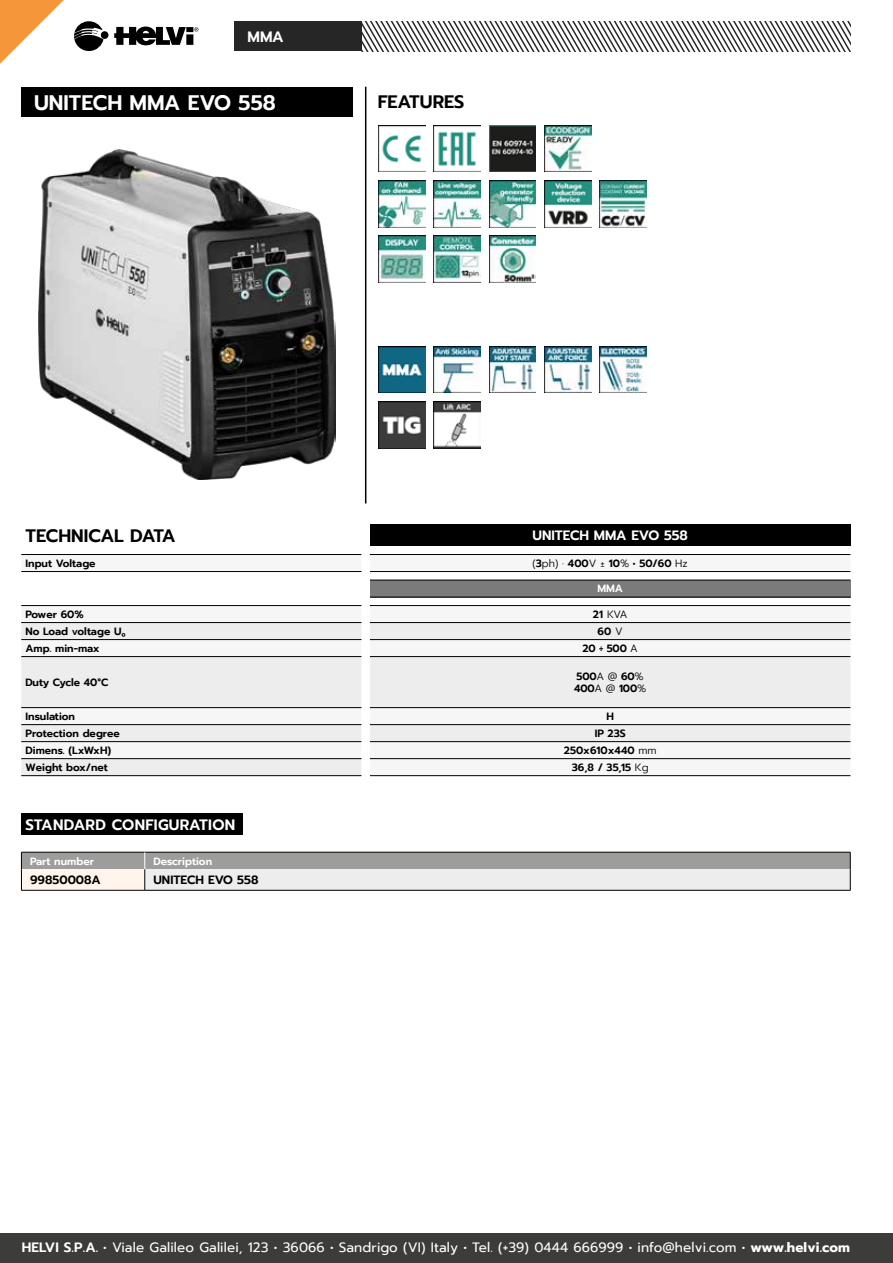
<style>
.page{position:relative;width:893px;height:1263px;background:#fff}
.page>*{position:absolute;margin:0;border:0;box-sizing:border-box;transform-origin:0 0}
.t1{font:600 21px "Prompt";color:#fff}
.t2{font:600 18px "Prompt";color:#000}
.t3{font:600 15px "Prompt";letter-spacing:.02em;color:#fff}
.t4{font:13.5px "Prompt";letter-spacing:.01em;color:#fff}
.t5{font:600 13.5px "Prompt";color:#fff}
.t6{font:600 12px "Prompt";color:#000}
.t7{font:600 10.5px/12.6px "Prompt";color:#000}
.t8{font:600 10.5px "Prompt";color:#fff}
.t9{font:300 10.5px "Prompt";color:#000}
.s1{font-weight:300}
.s2{font-weight:600}
.s3{font-weight:700}
</style>
<div class="page">
<svg style="left:361px;top:21px;width:490px;height:30px"></svg>
<svg style="left:114px;top:27px;width:84px;height:18px"></svg>
<svg style="left:0;top:0;width:108px;height:64px"></svg>
<div style="left:234px;top:21px;width:127px;height:30px;background:#262626"></div>
<hr style="left:365px;top:87px;width:1px;height:416px;background:#000">
<div style="left:0;top:1233px;width:893px;height:30px;background:#3c3c3b"></div>
<div style="left:21px;top:814px;width:221px;height:21px;background:#000"></div>
<hr style="left:21px;top:890px;width:124px;height:1px;background:#000">
<hr style="left:145px;top:890px;width:705px;height:1px;background:#000">
<svg style="left:21px;top:852px;width:830px;height:38px;background:#c5c5c4"></svg>
<div style="left:370px;top:525px;width:480px;height:21px;background:#000"></div>
<svg style="left:21px;top:555px;width:829px;height:52px"></svg>
<svg style="left:361px;top:554px;width:9px;height:53px"></svg>
<div style="left:370px;top:580px;width:480px;height:17px;background:#7c7b7b"></div>
<svg style="left:21px;top:622px;width:829px;height:154px;fill:#ededed"></svg>
<hr style="left:370px;top:622px;width:480px;height:1px;background:#000">
<hr style="left:370px;top:639px;width:480px;height:1px;background:#000">
<hr style="left:370px;top:656px;width:480px;height:1px;background:#000">
<hr style="left:370px;top:707px;width:480px;height:1px;background:#000">
<hr style="left:370px;top:724px;width:480px;height:1px;background:#000">
<hr style="left:370px;top:741px;width:480px;height:1px;background:#000">
<hr style="left:21px;top:639px;width:340px;height:1px;background:#000">
<hr style="left:21px;top:656px;width:340px;height:1px;background:#000">
<hr style="left:21px;top:707px;width:340px;height:1px;background:#000">
<hr style="left:21px;top:724px;width:340px;height:1px;background:#000">
<hr style="left:21px;top:741px;width:340px;height:1px;background:#000">
<hr style="left:21px;top:758px;width:340px;height:1px;background:#000">
<hr style="left:21px;top:775px;width:340px;height:1px;background:#000">
<hr style="left:21px;top:622px;width:340px;height:1px;background:#000">
<hr style="left:21px;top:554px;width:340px;height:1px;background:#000">
<hr style="left:370px;top:554px;width:480px;height:1px;background:#000">
<hr style="left:370px;top:758px;width:480px;height:1px;background:#000">
<hr style="left:370px;top:775px;width:480px;height:1px;background:#000">
<hr style="left:370px;top:571px;width:480px;height:1px;background:#000">
<hr style="left:370px;top:605px;width:480px;height:1px;background:#000">
<hr style="left:21px;top:605px;width:340px;height:1px;background:#000">
<hr style="left:21px;top:571px;width:340px;height:1px;background:#000">
<hr style="left:370px;top:580px;width:480px;height:1px;background:#000">
<hr style="left:370px;top:597px;width:480px;height:1px;background:#000">
<img style="left:378px;top:125px;width:47px;height:47px">
<img style="left:434px;top:125px;width:46px;height:47px">
<img style="left:489px;top:125px;width:47px;height:47px">
<img style="left:544px;top:125px;width:47px;height:47px">
<img style="left:378px;top:180px;width:47px;height:47px">
<img style="left:434px;top:180px;width:46px;height:47px">
<img style="left:489px;top:180px;width:47px;height:47px">
<img style="left:544px;top:180px;width:47px;height:47px">
<img style="left:600px;top:180px;width:46px;height:47px">
<img style="left:378px;top:236px;width:47px;height:46px">
<img style="left:434px;top:236px;width:46px;height:46px">
<img style="left:489px;top:236px;width:47px;height:46px">
<img style="left:378px;top:346px;width:47px;height:47px">
<img style="left:434px;top:346px;width:46px;height:47px">
<img style="left:489px;top:346px;width:47px;height:47px">
<img style="left:544px;top:346px;width:47px;height:47px">
<img style="left:600px;top:346px;width:46px;height:47px">
<img style="left:378px;top:401px;width:47px;height:47px">
<img style="left:434px;top:401px;width:46px;height:47px">
<div style="left:21px;top:87px;width:332px;height:30px;background:#000"></div>
<img style="left:38px;top:149px;width:298px;height:330px">
<h3 class="t3" style="left:248px;top:25px;width:38px">MMA</h3>
<h1 class="t1" style="left:34px;top:87px;width:243px">UNITECH MMA EVO 558</h1>
<h2 class="t2" style="left:378px;top:89px;width:88px">FEATURES</h2>
<h2 class="t2" style="left:26px;top:523px;width:152px">TECHNICAL DATA</h2>
<p class="t5" style="left:532px;top:526px;width:157px">UNITECH MMA EVO 558</p>
<p class="t7" style="left:26px;top:557px;width:72px">Input Voltage</p>
<p class="t7" style="left:533px;top:557px;width:157px"><span class="s1">(</span>3<span class="s1">ph) ·</span> 400<span class="s1">V ±</span> 10<span class="s1">%</span> • 50/60 <span class="s1">Hz</span></p>
<p class="t8" style="left:597px;top:581px;width:27px">MMA</p>
<p class="t7" style="left:26px;top:608px;width:60px">Power 60%</p>
<p class="t9" style="left:593px;top:607px;width:36px"><span class="s2">21</span> KVA</p>
<p class="t7" style="left:26px;top:625px;width:102px">No Load voltage U₀</p>
<p class="t7" style="left:597px;top:625px;width:27px">60 <span class="s1">V</span></p>
<p class="t7" style="left:26px;top:642px;width:76px">Amp. min-max</p>
<p class="t7" style="left:582px;top:642px;width:57px">20 ÷ 500 <span class="s1">A</span></p>
<p class="t7" style="left:26px;top:676px;width:85px">Duty Cycle 40°C</p>
<p class="t7" style="left:574px;top:670px;width:74px">500<span class="s1">A @</span> 60<span class="s1">%<br></span>400<span class="s1">A @</span> 100<span class="s1">%</span></p>
<p class="t7" style="left:26px;top:710px;width:51px">Insulation</p>
<p class="t7" style="left:606px;top:710px;width:9px">H</p>
<p class="t7" style="left:26px;top:727px;width:96px">Protection degree</p>
<p class="t7" style="left:595px;top:727px;width:33px">IP 23S</p>
<p class="t7" style="left:26px;top:744px;width:87px">Dimens. (LxWxH)</p>
<p class="t7" style="left:564px;top:744px;width:94px">250x610x440 <span class="s1">mm</span></p>
<p class="t7" style="left:26px;top:761px;width:84px">Weight box/net</p>
<p class="t7" style="left:572px;top:761px;width:78px">36,8 / 35,15 <span class="s1">Kg</span></p>
<h3 class="t3" style="left:26px;top:814px;width:211px">STANDARD CONFIGURATION</h3>
<p class="t8" style="left:30px;top:853px;width:65px">Part number</p>
<p class="t8" style="left:153px;top:853px;width:60px">Description</p>
<p class="t6" style="left:30px;top:871px;width:72px">99850008A</p>
<p class="t6" style="left:153px;top:871px;width:106px">UNITECH EVO 558</p>
<p class="t4" style="left:22px;top:1237px;width:830px"><span class="s2">HELVI S.P.A.</span> • Viale Galileo Galilei, 123 • 36066 • Sandrigo (VI) Italy • Tel. (+39) 0444 666999 • info@helvi.com • <span class="s3">www.helvi.com</span></p>
</div>
